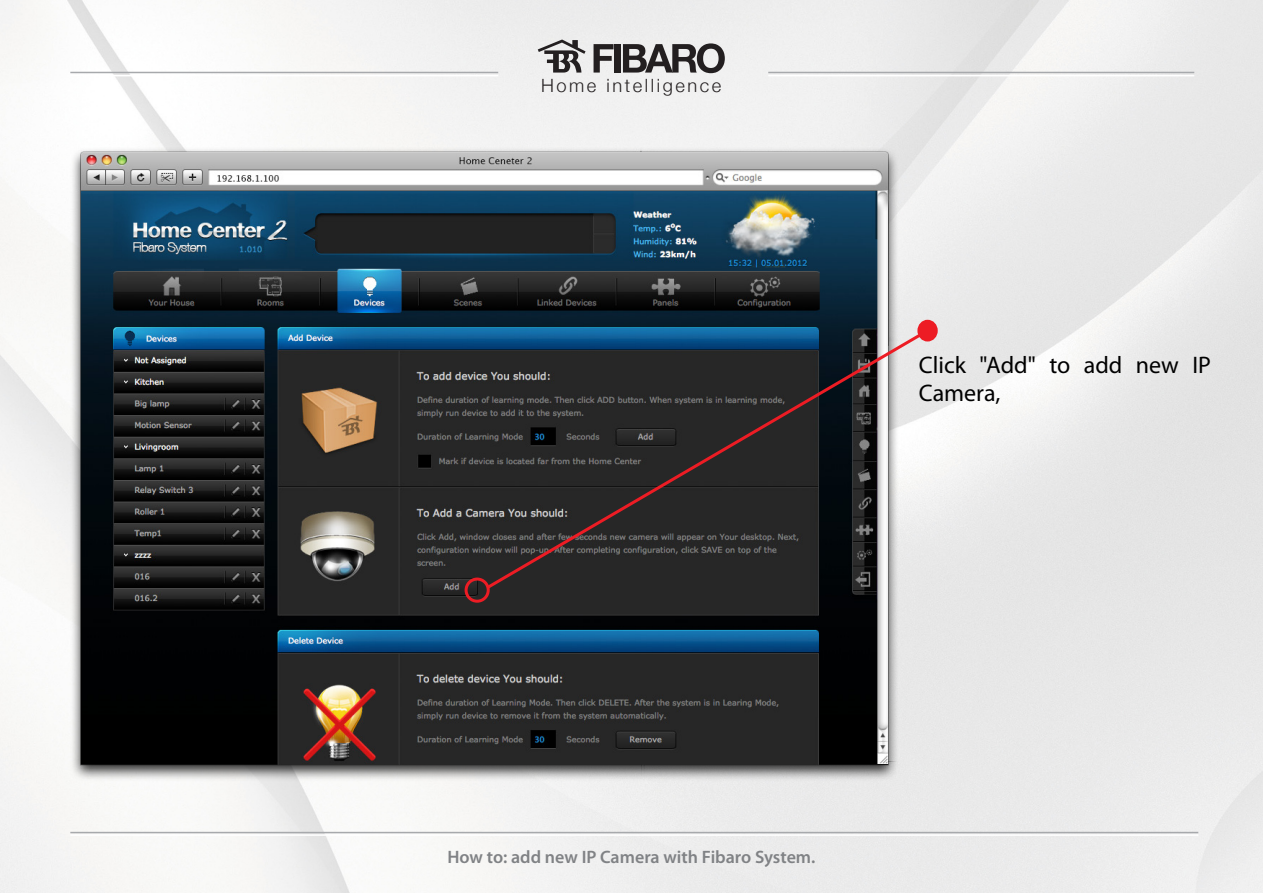
<style>
.page{position:relative;width:1263px;height:893px;background:#fff}
.page>*{position:absolute;margin:0;border:0;box-sizing:border-box;transform-origin:0 0}
.t1{font:24px/28.8px "Myriad Pro";color:#000}
.t2{font:300 18.3px "Helvetica Neue";letter-spacing:.14em;color:#231f20}
.t3{font:600 18px "Myriad Pro";color:#808285}
</style>
<div class="page">
<img style="left:0;top:0;width:1263px;height:893px">
<svg style="left:538px;top:40px;width:47px;height:33px"></svg>
<svg style="left:593px;top:44px;width:20px;height:29px"></svg>
<div style="left:614px;top:44px;width:6px;height:29px;background:#231f20"></div>
<svg style="left:623px;top:43px;width:102px;height:30px"></svg>
<hr style="left:70px;top:72px;width:428px;height:1px;background:#a7a9ac">
<hr style="left:768px;top:72px;width:426px;height:1px;background:#a7a9ac">
<hr style="left:70px;top:75px;width:428px;height:1px;background:#fff">
<hr style="left:768px;top:75px;width:426px;height:1px;background:#fff">
<hr style="left:70px;top:832px;width:1128px;height:1px;background:#a7a9ac">
<hr style="left:70px;top:834px;width:1128px;height:2px;background:#fff">
<img style="left:70px;top:147px;width:828px;height:634px">
<div style="left:465px;top:578px;width:25px;height:25px;border:3px solid #ed1c24;border-radius:50%"></div>
<div style="left:919px;top:321px;width:17px;height:19px;background:#ed1c24;border-radius:50%"></div>
<div style="left:917px;top:320px;width:21px;height:21px;border:3px solid #ed1c24;border-radius:50%"></div>
<svg style="left:484px;top:327px;width:448px;height:264px;background:#3e4045"></svg>
<p class="t2" style="left:541px;top:74px;width:182px">Home intelligence</p>
<h1 class="t1" style="left:919px;top:350px;width:293px">Click "Add" to add new IP<br>Camera,</h1>
<p class="t3" style="left:447px;top:846px;width:369px">How to: add new IP Camera with Fibaro System.</p>
</div>
